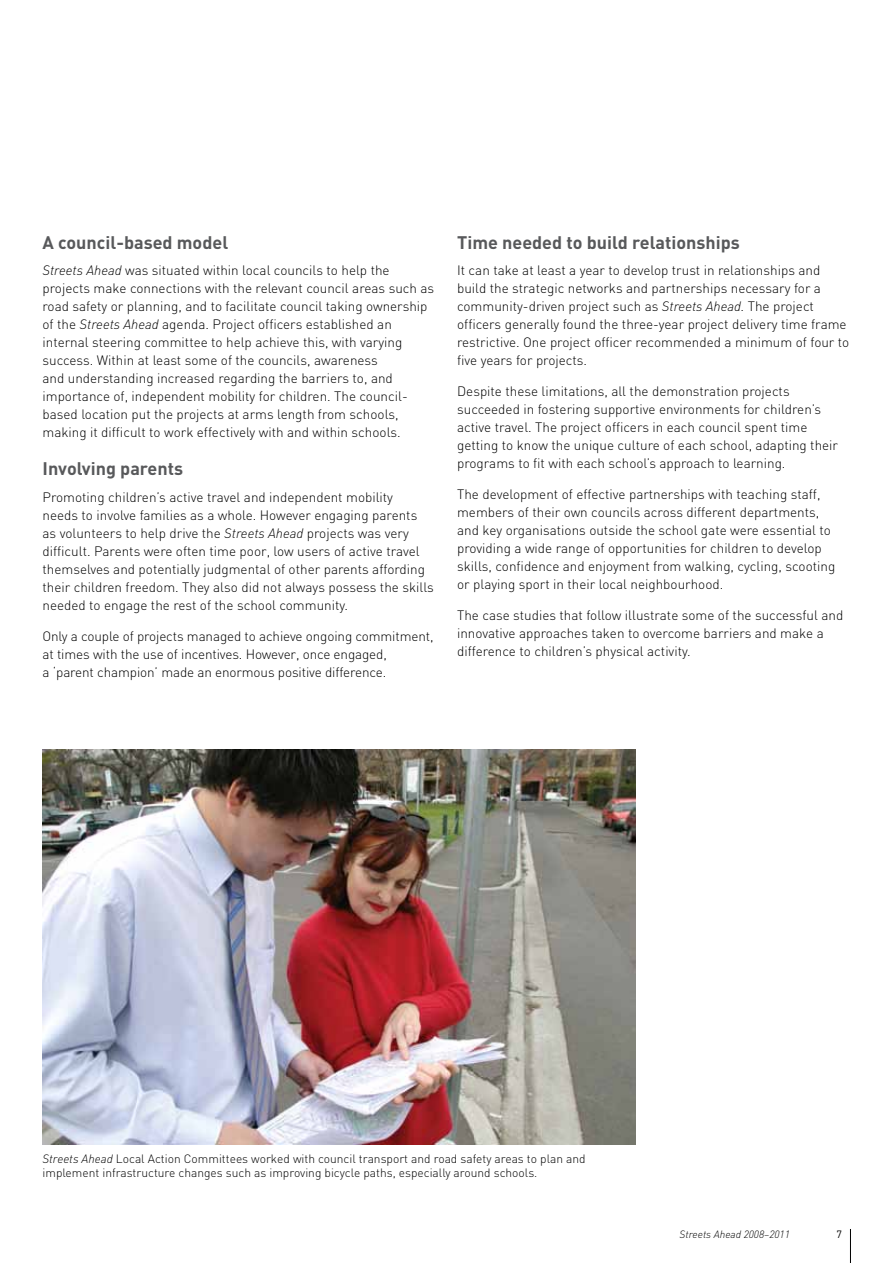
<style>
.page{position:relative;width:893px;height:1263px;background:#fff}
.page>*{position:absolute;margin:0;border:0;box-sizing:border-box;transform-origin:0 0}
.t1{font:700 18px "DIN";color:#58595b}
.t2{font:300 13.5px/18px "DIN";color:#000}
.t3{font:300 12px/13.5px "DIN";color:#000}
.t4{font:italic 300 10.5px "DIN";color:#000}
.t5{font:10.5px "DIN";color:#000}
.s1{font-style:italic}
</style>
<div class="page">
<hr style="left:850px;top:1229px;width:1px;height:34px;background:#000">
<img style="left:43px;top:749px;width:593px;height:396px">
<h1 class="t1" style="left:43px;top:231px;width:187px">A council-based model</h1>
<p class="t2" style="left:43px;top:261px;width:393px"><span class="s1">Streets Ahead</span> was situated within local councils to help the projects make connections with the relevant council areas such as road safety or planning, and to facilitate council taking ownership of the <span class="s1">Streets Ahead</span> agenda. Project officers established an internal steering committee to help achieve this, with varying success. Within at least some of the councils, awareness<br>and understanding increased regarding the barriers to, and importance of, independent mobility for children. The council&shy;based location put the projects at arms length from schools, making it difficult to work effectively with and within schools.</p>
<h1 class="t1" style="left:43px;top:457px;width:142px">Involving parents</h1>
<p class="t2" style="left:43px;top:488px;width:393px">Promoting children’s active travel and independent mobility<br>needs to involve families as a whole. However engaging parents as volunteers to help drive the <span class="s1">Streets Ahead</span> projects was very difficult. Parents were often time poor, low users of active travel themselves and potentially judgmental of other parents affording their children freedom. They also did not always possess the skills needed to engage the rest of the school community.</p>
<p class="t2" style="left:43px;top:627px;width:393px">Only a couple of projects managed to achieve ongoing commitment, at times with the use of incentives. However, once engaged,<br>a ‘parent champion’ made an enormous positive difference.</p>
<h1 class="t1" style="left:457px;top:231px;width:284px">Time needed to build relationships</h1>
<p class="t2" style="left:457px;top:261px;width:394px">It can take at least a year to develop trust in relationships and build the strategic networks and partnerships necessary for a community-driven project such as <span class="s1">Streets Ahead.</span> The project officers generally found the three-year project delivery time frame restrictive. One project officer recommended a minimum of four to five years for projects.</p>
<p class="t2" style="left:457px;top:382px;width:382px">Despite these limitations, all the demonstration projects succeeded in fostering supportive environments for children’s active travel. The project officers in each council spent time getting to know the unique culture of each school, adapting their programs to fit with each school’s approach to learning.</p>
<p class="t2" style="left:457px;top:485px;width:380px">The development of effective partnerships with teaching staff, members of their own councils across different departments, and key organisations outside the school gate were essential to providing a wide range of opportunities for children to develop skills, confidence and enjoyment from walking, cycling, scooting or playing sport in their local neighbourhood.</p>
<p class="t2" style="left:457px;top:606px;width:388px">The case studies that follow illustrate some of the successful and innovative approaches taken to overcome barriers and make a difference to children’s physical activity.</p>
<p class="t3" style="left:43px;top:1152px;width:545px"><span class="s1">Streets Ahead</span> Local Action Committees worked with council transport and road safety areas to plan and implement infrastructure changes such as improving bicycle paths, especially around schools.</p>
<p class="t4" style="left:680px;top:1227px;width:112px">Streets Ahead 2008–2011</p>
<p class="t5" style="left:836px;top:1227px;width:7px">7</p>
</div>
